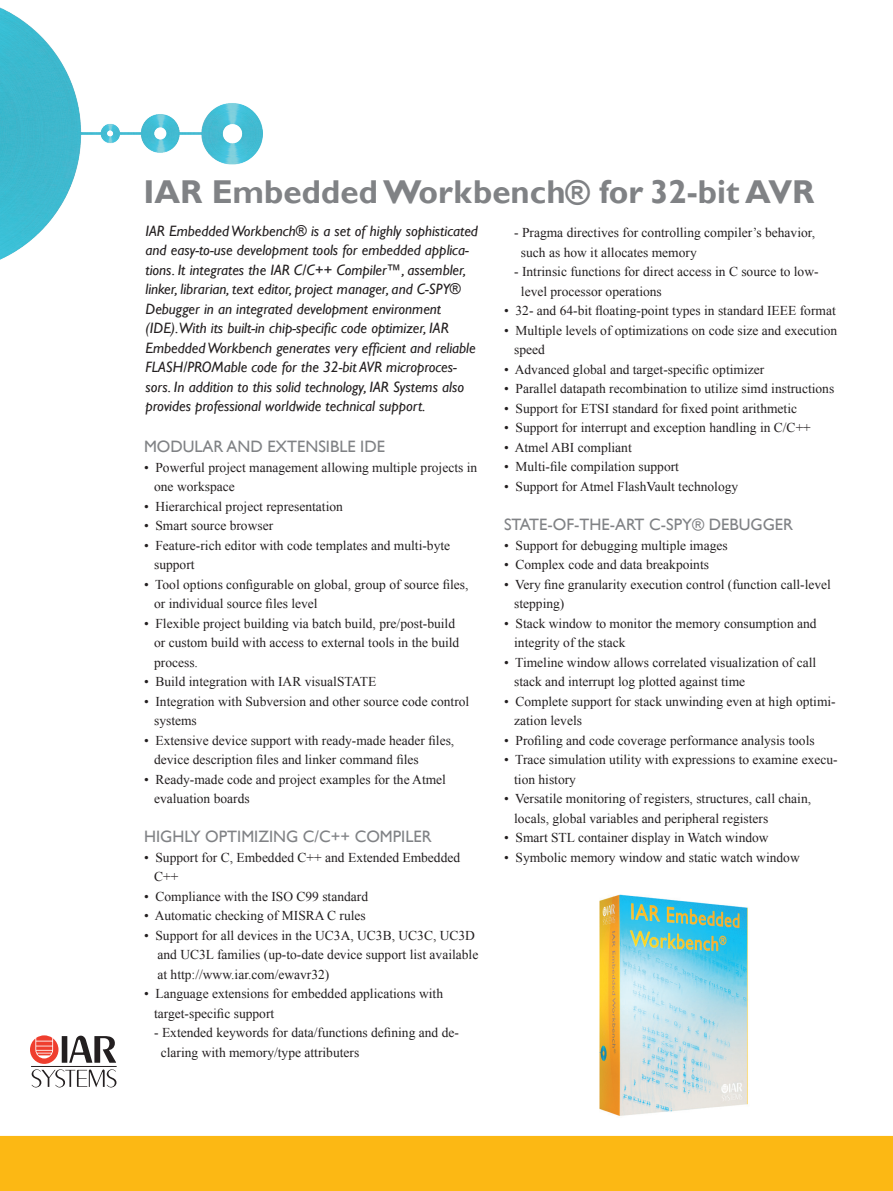
<style>
.page{position:relative;width:893px;height:1191px;background:#fff}
.page>*{position:absolute;margin:0;border:0;box-sizing:border-box;transform-origin:0 0}
.t1{font:700 33px "Gill Sans";color:#808285}
.t2{font:16.5px "Gill Sans";color:#808285}
.t3{font:italic 15px/19.5px "Gill Sans";color:#231f20}
.t4{font:13.5px/19.5px "Times New Roman";color:#231f20}
</style>
<div class="page">
<img style="left:0;top:7px;width:262px;height:253px">
<div style="left:0;top:1136px;width:893px;height:55px;background:#fcb814"></div>
<div style="left:62px;top:1036px;width:5px;height:26px;background:#231f20"></div>
<svg style="left:69px;top:1035px;width:47px;height:27px"></svg>
<hr style="left:31px;top:1066px;width:86px;height:1px;background:#231f20">
<svg style="left:32px;top:1069px;width:84px;height:18px"></svg>
<svg style="left:30px;top:1035px;width:29px;height:28px"></svg>
<img style="left:599px;top:894px;width:149px;height:222px">
<h1 class="t1" style="left:143px;top:172px;width:672px">IAR Embedded Workbench® for 32-bit AVR</h1>
<p class="t3" style="left:146px;top:221px;width:334px">IAR Embedded Workbench® is a set of highly sophisticated and easy-to-use development tools for embedded applica&shy;tions. It integrates the IAR C/C++ Compiler™, assembler, linker, librarian, text editor, project manager, and C-SPY® Debugger in an integrated development environment (IDE).With its built-in chip-specific code optimizer, IAR Embedded Workbench generates very efficient and reliable FLASH/PROMable code for the 32-bit AVR microproces&shy;sors. In addition to this solid technology, IAR Systems also provides professional worldwide technical support.</p>
<p class="t2" style="left:144px;top:437px;width:243px">MODULAR AND EXTENSIBLE IDE</p>
<p class="t4" style="left:154px;top:457px;width:325px;text-indent:-10px">• Powerful project management allowing multiple projects in one workspace</p>
<p class="t4" style="left:144px;top:496px;width:200px">• Hierarchical project representation</p>
<p class="t4" style="left:144px;top:515px;width:131px">• Smart source browser</p>
<p class="t4" style="left:154px;top:535px;width:298px;text-indent:-10px">• Feature-rich editor with code templates and multi-byte support</p>
<p class="t4" style="left:154px;top:574px;width:316px;text-indent:-10px">• Tool options configurable on global, group of source files, or individual source files level</p>
<p class="t4" style="left:154px;top:613px;width:307px;text-indent:-10px">• Flexible project building via batch build, pre/post-build or custom build with access to external tools in the build process.</p>
<p class="t4" style="left:144px;top:671px;width:234px">• Build integration with IAR visualSTATE</p>
<p class="t4" style="left:154px;top:691px;width:317px;text-indent:-10px">• Integration with Subversion and other source code control systems</p>
<p class="t4" style="left:154px;top:730px;width:302px;text-indent:-10px">• Extensive device support with ready-made header files, device description files and linker command files</p>
<p class="t4" style="left:154px;top:769px;width:293px;text-indent:-10px">• Ready-made code and project examples for the Atmel evaluation boards</p>
<p class="t2" style="left:144px;top:827px;width:289px">HIGHLY OPTIMIZING C/C++ COMPILER</p>
<p class="t4" style="left:154px;top:847px;width:308px;text-indent:-10px">• Support for C, Embedded C++ and Extended Embedded<br>C++</p>
<p class="t4" style="left:144px;top:886px;width:226px">• Compliance with the ISO C99 standard</p>
<p class="t4" style="left:144px;top:905px;width:223px">• Automatic checking of MISRA C rules</p>
<p class="t4" style="left:158px;top:925px;width:322px;text-indent:-14px">• Support for all devices in the UC3A, UC3B, UC3C, UC3D and UC3L families (up-to-date device support list available at http://www.iar.com/ewavr32)</p>
<p class="t4" style="left:154px;top:983px;width:290px;text-indent:-10px">• Language extensions for embedded applications with target-specific support</p>
<p class="t4" style="left:161px;top:1022px;width:300px;text-indent:-7px">- Extended keywords for data/functions defining and de&shy;claring with memory/type attributers</p>
<p class="t4" style="left:521px;top:223px;width:296px;text-indent:-7px">- Pragma directives for controlling compiler’s behavior, such as how it allocates memory</p>
<p class="t4" style="left:521px;top:262px;width:299px;text-indent:-7px">- Intrinsic functions for direct access in C source to low&shy;level processor operations</p>
<p class="t4" style="left:504px;top:301px;width:333px">• 32- and 64-bit floating-point types in standard IEEE format</p>
<p class="t4" style="left:514px;top:320px;width:325px;text-indent:-10px">• Multiple levels of optimizations on code size and execution speed</p>
<p class="t4" style="left:504px;top:359px;width:262px">• Advanced global and target-specific optimizer</p>
<p class="t4" style="left:504px;top:379px;width:332px">• Parallel datapath recombination to utilize simd instructions</p>
<p class="t4" style="left:504px;top:398px;width:295px">• Support for ETSI standard for fixed point arithmetic</p>
<p class="t4" style="left:504px;top:418px;width:308px">• Support for interrupt and exception handling in C/C++</p>
<p class="t4" style="left:504px;top:437px;width:129px">• Atmel ABI compliant</p>
<p class="t4" style="left:504px;top:457px;width:176px">• Multi-file compilation support</p>
<p class="t4" style="left:504px;top:476px;width:236px">• Support for Atmel FlashVault technology</p>
<p class="t2" style="left:504px;top:515px;width:291px">STATE-OF-THE-ART C-SPY® DEBUGGER</p>
<p class="t4" style="left:504px;top:535px;width:225px">• Support for debugging multiple images</p>
<p class="t4" style="left:504px;top:554px;width:206px">• Complex code and data breakpoints</p>
<p class="t4" style="left:514px;top:574px;width:318px;text-indent:-10px">• Very fine granularity execution control (function call-level stepping)</p>
<p class="t4" style="left:514px;top:613px;width:304px;text-indent:-10px">• Stack window to monitor the memory consumption and integrity of the stack</p>
<p class="t4" style="left:514px;top:652px;width:304px;text-indent:-10px">• Timeline window allows correlated visualization of call stack and interrupt log plotted against time</p>
<p class="t4" style="left:514px;top:691px;width:323px;text-indent:-10px">• Complete support for stack unwinding even at high optimi&shy;zation levels</p>
<p class="t4" style="left:504px;top:730px;width:312px">• Profiling and code coverage performance analysis tools</p>
<p class="t4" style="left:514px;top:749px;width:325px;text-indent:-10px">• Trace simulation utility with expressions to examine execu&shy;tion history</p>
<p class="t4" style="left:514px;top:788px;width:298px;text-indent:-10px">• Versatile monitoring of registers, structures, call chain, locals, global variables and peripheral registers</p>
<p class="t4" style="left:504px;top:827px;width:266px">• Smart STL container display in Watch window</p>
<p class="t4" style="left:504px;top:847px;width:297px">• Symbolic memory window and static watch window</p>
</div>
